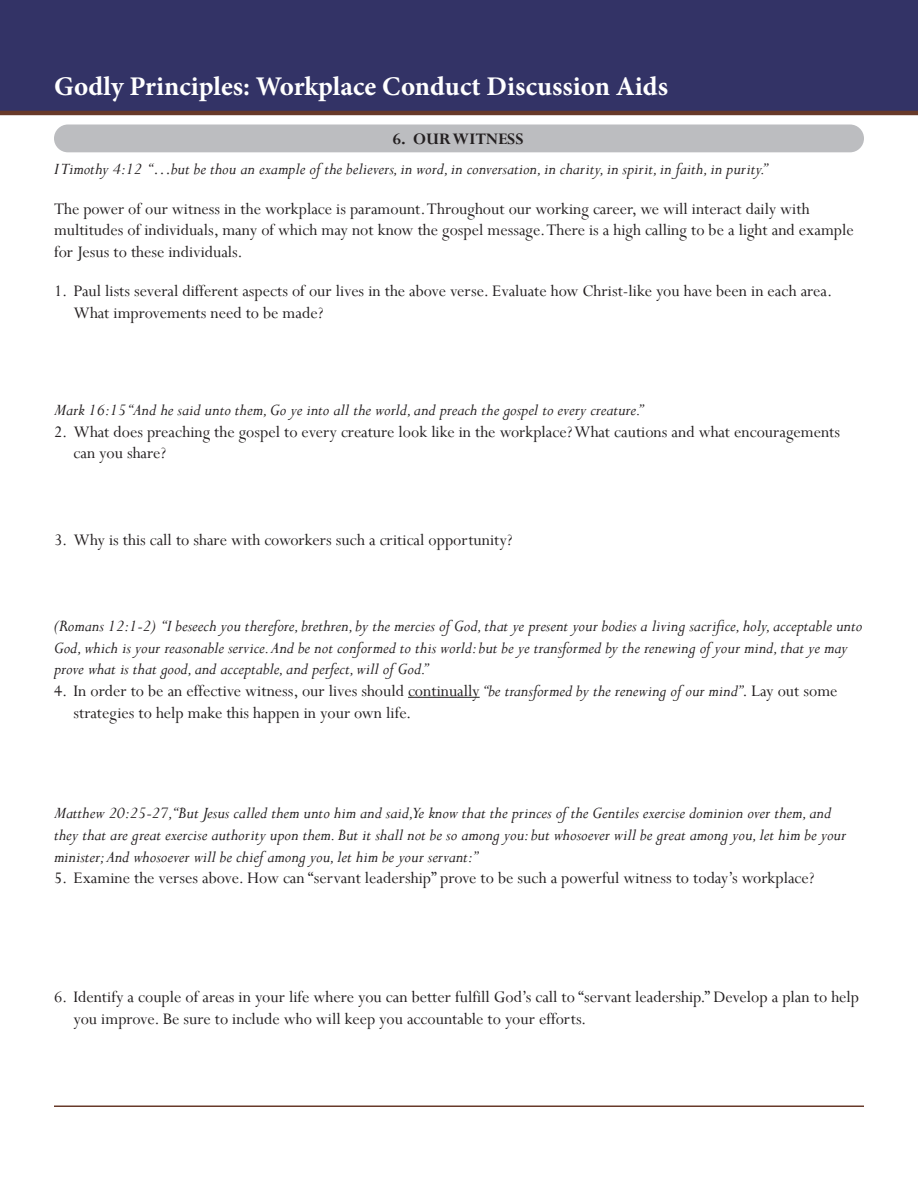
<style>
.page{position:relative;width:918px;height:1188px;background:#fff}
.page>*{position:absolute;margin:0;border:0;box-sizing:border-box;transform-origin:0 0}
.t1{font:700 27px "Minion Pro";color:#fff}
.Endnote_Text{font:18px/21.6px "Perpetua";color:#231f20}
.Endnote_Text-2{font:italic 18px/21.6px "Perpetua";color:#231f20}
.Endnote_Text-3{font:700 18px "Perpetua";color:#231f20}
.s1{font-style:italic}
</style>
<div class="page">
<div style="left:0;top:0;width:918px;height:113px;background:#336"></div>
<hr style="left:54px;top:1106px;width:810px;height:1px;background:#683a2a">
<hr style="left:0;top:111px;width:918px;height:4px;background:#683a2a">
<hr style="left:408px;top:697px;width:72px;height:1px;background:#231f20">
<div style="left:54px;top:124px;width:810px;height:28px;background:#bcbdc0;border-radius:14px"></div>
<h1 class="t1" style="left:54px;top:68px;width:616px">Godly Principles: Workplace Conduct Discussion Aids</h1>
<p class="Endnote_Text-3" style="left:393px;top:128px;width:132px">6. OUR WITNESS</p>
<p class="Endnote_Text-2" style="left:54px;top:157px;width:715px">I Timothy 4:12 “…but be thou an example of the believers, in word, in conversation, in charity, in spirit, in faith, in purity.”</p>
<p class="Endnote_Text" style="left:54px;top:197px;width:801px">The power of our witness in the workplace is paramount. Throughout our working career, we will interact daily with multitudes of individuals, many of which may not know the gospel message. There is a high calling to be a light and example for Jesus to these individuals.</p>
<p class="Endnote_Text" style="left:74px;top:280px;width:760px;text-indent:-20px">1. Paul lists several different aspects of our lives in the above verse. Evaluate how Christ-like you have been in each area.<br>What improvements need to be made?</p>
<p class="Endnote_Text-2" style="left:54px;top:399px;width:590px">Mark 16:15 “And he said unto them, Go ye into all the world, and preach the gospel to every creature.”</p>
<p class="Endnote_Text" style="left:74px;top:420px;width:768px;text-indent:-20px">2. What does preaching the gospel to every creature look like in the workplace? What cautions and what encouragements can you share?</p>
<p class="Endnote_Text" style="left:54px;top:528px;width:460px">3. Why is this call to share with coworkers such a critical opportunity?</p>
<p class="Endnote_Text-2" style="left:54px;top:615px;width:810px">(Romans 12:1-2) “I beseech you therefore, brethren, by the mercies of God, that ye present your bodies a living sacrifice, holy, acceptable unto<br>God, which is your reasonable service. And be not conformed to this world: but be ye transformed by the renewing of your mind, that ye may prove what is that good, and acceptable, and perfect, will of God.”</p>
<p class="Endnote_Text" style="left:74px;top:680px;width:766px;text-indent:-20px">4. In order to be an effective witness, our lives should continually <span class="s1">“be transformed by the renewing of our mind”</span>. Lay out some strategies to help make this happen in your own life.</p>
<p class="Endnote_Text-2" style="left:54px;top:802px;width:794px">Matthew 20:25-27,“But Jesus called them unto him and said,Ye know that the princes of the Gentiles exercise dominion over them, and they that are great exercise authority upon them. But it shall not be so among you: but whosoever will be great among you, let him be your minister; And whosoever will be chief among you, let him be your servant:”</p>
<p class="Endnote_Text" style="left:54px;top:867px;width:762px">5. Examine the verses above. How can “servant leadership” prove to be such a powerful witness to today’s workplace?</p>
<p class="Endnote_Text" style="left:74px;top:986px;width:787px;text-indent:-20px">6. Identify a couple of areas in your life where you can better fulfill God’s call to “servant leadership.” Develop a plan to help you improve. Be sure to include who will keep you accountable to your efforts.</p>
</div>
